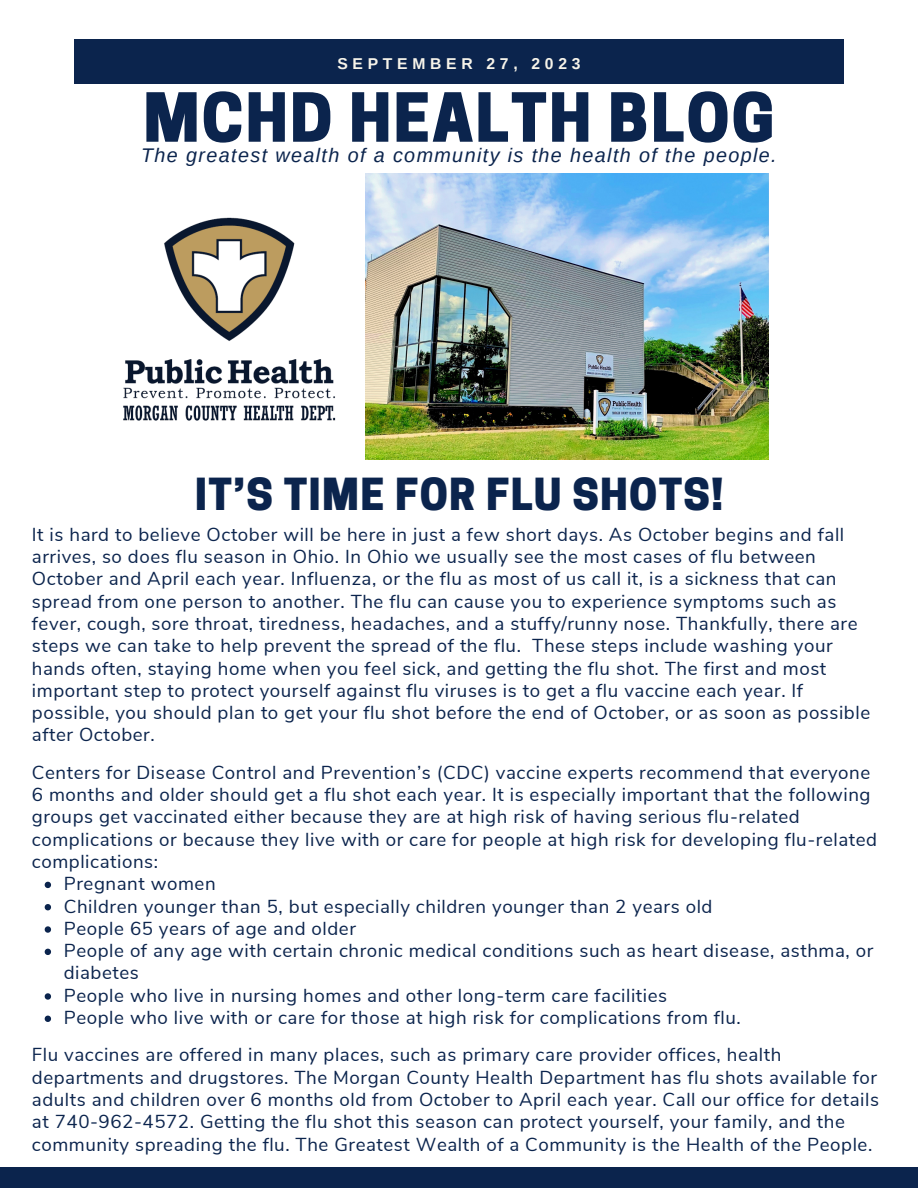
<style>
.page{position:relative;width:918px;height:1188px;background:#fff}
.page>*{position:absolute;margin:0;border:0;box-sizing:border-box;transform-origin:0 0}
.t1{font:800 63.45px "Cooper Hewitt";letter-spacing:.03em;color:#0b244d}
.t2{font:800 41.55px "Cooper Hewitt";letter-spacing:.03em;color:#0b244d}
.t3{font:italic 19.8px "Arimo";letter-spacing:.07em;color:#0b244d}
.t4{font:18.75px/22.4px "Nunito Sans";letter-spacing:.03em;color:#0b244d}
.t5{font:700 15.75px "Arimo";letter-spacing:.3em;color:#f7f4ea}
</style>
<div class="page">
<div style="left:74px;top:39px;width:770px;height:45px;background:#0b244d"></div>
<div style="left:0;top:1167px;width:918px;height:21px;background:#0b244d"></div>
<img style="left:366px;top:173px;width:403px;height:287px">
<img style="left:123px;top:217px;width:213px;height:204px">
<svg style="left:45px;top:882px;width:6px;height:6px"></svg>
<svg style="left:45px;top:904px;width:6px;height:6px"></svg>
<svg style="left:45px;top:926px;width:6px;height:7px"></svg>
<svg style="left:45px;top:949px;width:6px;height:6px"></svg>
<svg style="left:45px;top:993px;width:6px;height:7px"></svg>
<svg style="left:45px;top:1016px;width:6px;height:6px"></svg>
<p class="t5" style="left:337px;top:55px;width:245px">SEPTEMBER 27, 2023</p>
<p class="t1" style="left:143px;top:94px;width:633px">MCHD HEALTH BLOG</p>
<p class="t3" style="left:141px;top:145px;width:637px">The greatest wealth of a community is the health of the people.</p>
<p class="t2" style="left:195px;top:478px;width:530px">IT’S TIME FOR FLU SHOTS!</p>
<p class="t4" style="left:32px;top:523px;width:840px">It is hard to believe October will be here in just a few short days. As October begins and fall arrives, so does flu season in Ohio. In Ohio we usually see the most cases of flu between October and April each year. Influenza, or the flu as most of us call it, is a sickness that can spread from one person to another. The flu can cause you to experience symptoms such as fever, cough, sore throat, tiredness, headaches, and a stuffy/runny nose. Thankfully, there are steps we can take to help prevent the spread of the flu. These steps include washing your hands often, staying home when you feel sick, and getting the flu shot. The first and most important step to protect yourself against flu viruses is to get a flu vaccine each year. If possible, you should plan to get your flu shot before the end of October, or as soon as possible after October.</p>
<p class="t4" style="left:32px;top:761px;width:847px">Centers for Disease Control and Prevention’s (CDC) vaccine experts recommend that everyone 6 months and older should get a flu shot each year. It is especially important that the following groups get vaccinated either because they are at high risk of having serious flu-related complications or because they live with or care for people at high risk for developing flu-related complications:</p>
<p class="t4" style="left:64px;top:873px;width:153px">Pregnant women</p>
<p class="t4" style="left:64px;top:895px;width:650px">Children younger than 5, but especially children younger than 2 years old</p>
<p class="t4" style="left:64px;top:918px;width:294px">People 65 years of age and older</p>
<p class="t4" style="left:64px;top:940px;width:811px">People of any age with certain chronic medical conditions such as heart disease, asthma, or diabetes</p>
<p class="t4" style="left:64px;top:984px;width:605px">People who live in nursing homes and other long-term care facilities</p>
<p class="t4" style="left:64px;top:1007px;width:679px">People who live with or care for those at high risk for complications from flu.</p>
<p class="t4" style="left:32px;top:1044px;width:849px">Flu vaccines are offered in many places, such as primary care provider offices, health departments and drugstores. The Morgan County Health Department has flu shots available for adults and children over 6 months old from October to April each year. Call our office for details at 740-962-4572. Getting the flu shot this season can protect yourself, your family, and the community spreading the flu. The Greatest Wealth of a Community is the Health of the People.</p>
</div>
